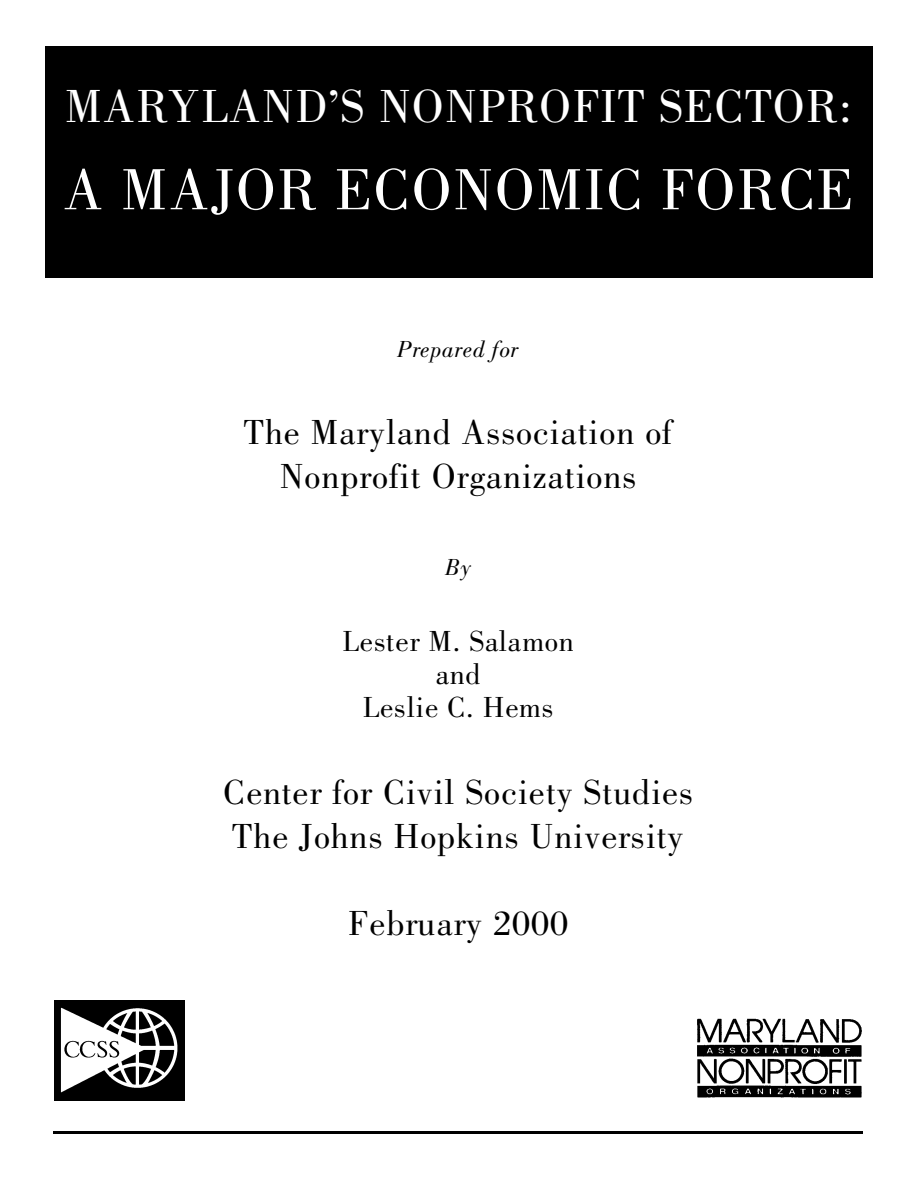
<style>
.page{position:relative;width:918px;height:1188px;background:#fff}
.page>*{position:absolute;margin:0;border:0;box-sizing:border-box;transform-origin:0 0}
.t1{font:60px "Bodoni";letter-spacing:.025em;color:#fff}
.t2{font:48px "Bodoni";letter-spacing:.025em;color:#fff}
.t3{font:36px/43.5px "Bodoni";letter-spacing:.02em;color:#000;text-align:center}
.t4{font:30px/33px "Bodoni";letter-spacing:.025em;color:#000;text-align:center}
.t5{font:italic 24px "Bodoni";letter-spacing:.015em;color:#000}
</style>
<div class="page">
<hr style="left:53px;top:1131px;width:810px;height:3px;background:#000">
<div style="left:45px;top:46px;width:828px;height:232px;background:#000"></div>
<img style="left:697px;top:1018px;width:165px;height:80px">
<img style="left:54px;top:1000px;width:131px;height:101px">
<h2 class="t2" style="left:65px;top:89px;width:788px">M A RYLAND’S NONPROFIT SECTOR:</h2>
<h1 class="t1" style="left:63px;top:167px;width:792px">A MAJOR ECONOMIC FORCE</h1>
<p class="t5" style="left:397px;top:340px;width:123px">P re p a red for</p>
<p class="t3" style="left:244px;top:414px;width:430px">The Maryland Association of<br>N o n p rofit Org a n i z a t i o n s</p>
<p class="t5" style="left:445px;top:558px;width:27px">B y</p>
<p class="t4" style="left:342px;top:627px;width:233px">Lester M. Salamon a n d<br>Leslie C. Hems</p>
<p class="t3" style="left:223px;top:774px;width:472px;text-align:left">Center for Civil Society Studies<br>The Johns Hopkins University</p>
<p class="t3" style="left:348px;top:904px;width:221px">F e b ru a ry 2000</p>
</div>
